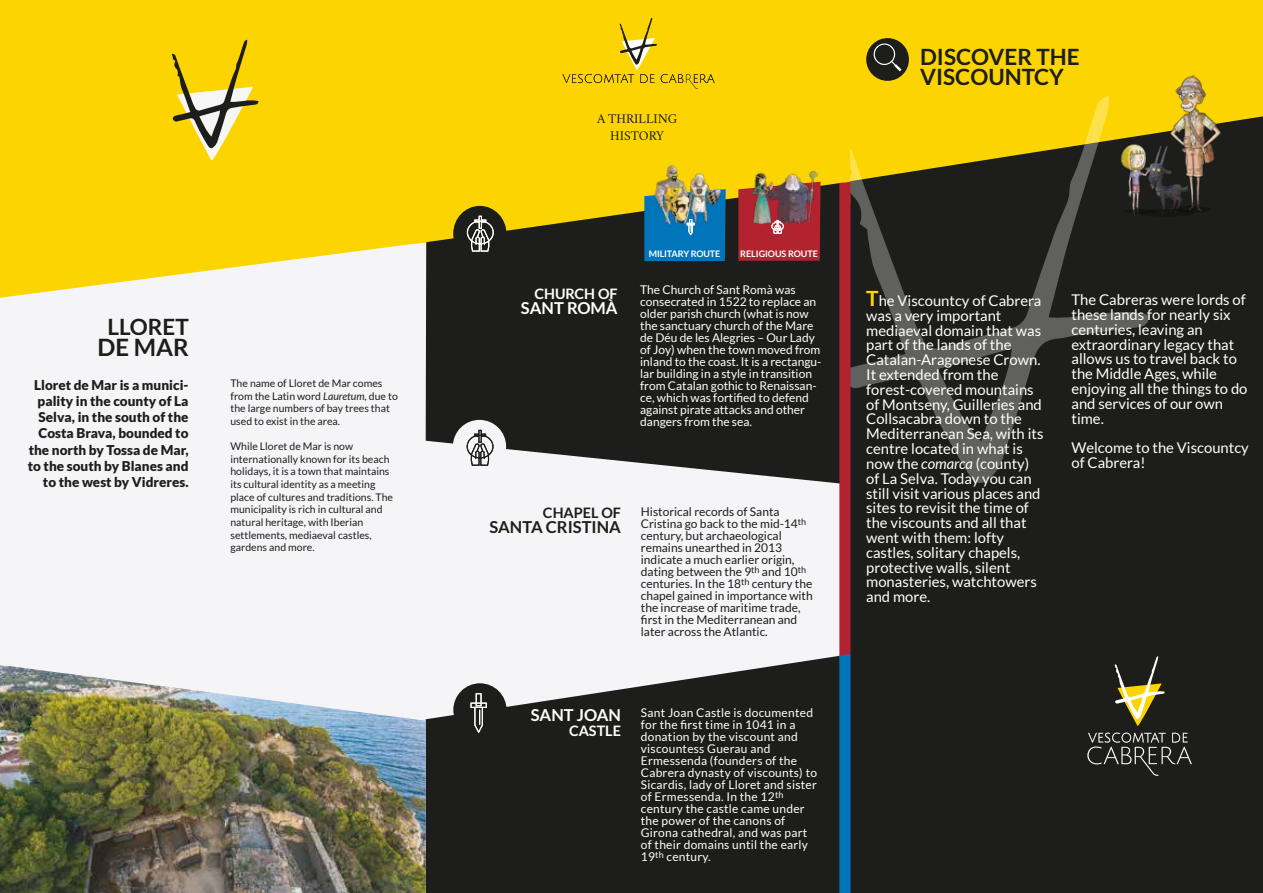
<style>
.page{position:relative;width:1263px;height:893px;background:#fff}
.page>*{position:absolute;margin:0;border:0;box-sizing:border-box;transform-origin:0 0}
.t1{font:700 24px "Lato";color:#1d1d1b}
.t2{font:700 22.5px/19.8px "Lato";color:#1d1d1b}
.t3{font:700 16.5px "Lato";color:#fff}
.t4{font:700 16.5px "Lato";color:#1d1d1b}
.t5{font:14.85px/14.9px "Lato";color:#fff}
.t6{font:700 14.4px "Lato";color:#fff}
.t7{font:700 14.4px "Lato";color:#1d1d1b}
.t8{font:900 13.5px/16.2px "Lato";color:#1d1d1b;text-align:right}
.t9{font:13.5px/16.2px "Crimson";color:#1d1d1b;text-align:center}
.t10{font:12px/12px "Lato";color:#fff}
.t11{font:12px/12px "Lato";letter-spacing:.02em;color:#fff}
.t12{font:12px/12px "Lato";color:#1d1d1b}
.t13{font:10.5px/12.6px "Lato";color:#1d1d1b}
.t14{font:700 9px "Lato";letter-spacing:-.015em;color:#fff}
.s1{font-style:italic}
.s2{font-weight:700;font-size:21px;color:#ffd500}
</style>
<div class="page">
<div style="left:850px;top:0;width:413px;height:115px;background:#fcd500"></div>
<div style="left:866px;top:38px;width:43px;height:43px;background:#1d1d1b;border-radius:50%"></div>
<svg style="left:874px;top:43px;width:27px;height:28px"></svg>
<div style="left:850px;top:115px;width:413px;height:778px;background:#1d1d1b"></div>
<svg style="left:850px;top:95px;width:299px;height:388px;background:#4a4322"></svg>
<svg style="left:1087px;top:733px;width:105px;height:43px;background:#3b3b39"></svg>
<svg style="left:1114px;top:656px;width:51px;height:71px;background:#605a36"></svg>
<img style="left:1106px;top:55px;width:123px;height:163px">
<svg style="left:1124px;top:209px;width:31px;height:5px"></svg>
<div style="left:1139px;top:209px;width:55px;height:8px;background:#151514;border-radius:50%"></div>
<svg style="left:1174px;top:206px;width:37px;height:7px"></svg>
<div style="left:0;top:0;width:843px;height:893px;background:#f5f5f7"></div>
<div style="left:427px;top:0;width:423px;height:183px;background:#fcd500"></div>
<svg style="left:426px;top:183px;width:413px;height:301px;background:#3e3b29"></svg>
<div style="left:453px;top:206px;width:53px;height:55px;background:#1d1d1b;border-radius:50%"></div>
<svg style="left:426px;top:656px;width:413px;height:237px;background:#373736"></svg>
<svg style="left:839px;top:182px;width:11px;height:711px;background:#753f5d"></svg>
<div style="left:453px;top:420px;width:53px;height:53px;background:#f5f5f7;border-radius:50%"></div>
<div style="left:453px;top:683px;width:54px;height:53px;background:#1d1d1b;border-radius:50%"></div>
<div style="left:476px;top:693px;width:6px;height:13px;border:1px solid #fff"></div>
<div style="left:470px;top:702px;width:17px;height:6px;border:1px solid #fff"></div>
<svg style="left:474px;top:706px;width:10px;height:28px"></svg>
<div style="left:467px;top:435px;width:26px;height:23px;border:1px solid #1d1d1b;border-radius:50%"></div>
<svg style="left:470px;top:382px;width:20px;height:84px"></svg>
<img style="left:749px;top:164px;width:69px;height:18px">
<img style="left:653px;top:165px;width:70px;height:24px">
<img style="left:738px;top:182px;width:82px;height:79px">
<img style="left:644px;top:189px;width:82px;height:72px">
<svg style="left:562px;top:18px;width:153px;height:71px;background:#efcc09"></svg>
<div style="left:467px;top:220px;width:27px;height:24px;border:1px solid #fff;border-radius:50%"></div>
<svg style="left:470px;top:167px;width:20px;height:85px"></svg>
<svg style="left:0;top:0;width:427px;height:298px;background:#fbd819"></svg>
<svg style="left:171px;top:40px;width:87px;height:123px;background:#dbc02c"></svg>
<img style="left:0;top:665px;width:426px;height:228px">
<h2 class="t2" style="left:108px;top:317px;width:83px">LLORET</h2>
<h1 class="t1" style="left:97px;top:334px;width:93px">DE MAR</h1>
<p class="t8" style="left:28px;top:377px;width:162px">Lloret de Mar is a munici&shy;pality in the county of La<br>Selva, in the south of the<br>Costa Brava, bounded to the north by Tossa de Mar, to the south by Blanes and to the west by Vidreres.</p>
<p class="t13" style="left:230px;top:377px;width:169px">The name of Lloret de Mar comes from the Latin word <span class="s1">Lauretum</span>, due to the large numbers of bay trees that used to exist in the area.</p>
<p class="t13" style="left:230px;top:440px;width:164px">While Lloret de Mar is now internationally known for its beach holidays, it is a town that maintains its cultural identity as a meeting place of cultures and traditions. The municipality is rich in cultural and natural heritage, with Iberian settlements, mediaeval castles, gardens and more.</p>
<p class="t9" style="left:597px;top:109px;width:82px">A THRILLING<br>HISTORY</p>
<p class="t6" style="left:534px;top:286px;width:85px">CHURCH OF</p>
<p class="t3" style="left:521px;top:298px;width:98px">SANT ROMÀ</p>
<p class="t14" style="left:649px;top:248px;width:73px">MILITARY ROUTE</p>
<p class="t14" style="left:740px;top:249px;width:79px">RELIGIOUS ROUTE</p>
<p class="t10" style="left:640px;top:284px;width:183px">The Church of Sant Romà was consecrated in 1522 to replace an older parish church (what is now the sanctuary church of the Mare de Déu de les Alegries – Our Lady of Joy) when the town moved from inland to the coast. It is a rectangu&shy;lar building in a style in transition from Catalan gothic to Renaissan&shy;ce, which was fortified to defend against pirate attacks and other dangers from the sea.</p>
<p class="t7" style="left:543px;top:505px;width:79px">CHAPEL OF</p>
<p class="t4" style="left:489px;top:517px;width:133px">SANTA CRISTINA</p>
<p class="t12" style="left:641px;top:505px;width:173px">Historical records of Santa<br>Cristina go back to the mid-14<sup>th </sup>century, but archaeological remains unearthed in 2013 indicate a much earlier origin, dating between the 9<sup>th</sup> and 10<sup>th </sup>centuries. In the 18<sup>th</sup> century the chapel gained in importance with the increase of maritime trade, first in the Mediterranean and later across the Atlantic.</p>
<p class="t3" style="left:531px;top:706px;width:92px">SANT JOAN</p>
<p class="t6" style="left:569px;top:722px;width:53px">CASTLE</p>
<p class="t11" style="left:641px;top:707px;width:178px">Sant Joan Castle is documented for the first time in 1041 in a donation by the viscount and viscountess Guerau and<br>Ermessenda (founders of the<br>Cabrera dynasty of viscounts) to<br>Sicardis, lady of Lloret and sister of Ermessenda. In the 12<sup>th </sup>century the castle came under the power of the canons of<br>Girona cathedral, and was part of their domains until the early<br>19<sup>th</sup> century.</p>
<h2 class="t2" style="left:920px;top:46px;width:161px">DISCOVER THE<br>VISCOUNTCY</h2>
<p class="t5" style="left:866px;top:293px;width:179px"><span class="s2">T</span>he Viscountcy of Cabrera was a very important mediaeval domain that was part of the lands of the<br>Catalan-Aragonese Crown.<br>It extended from the forest-covered mountains of Montseny, Guilleries and<br>Collsacabra down to the<br>Mediterranean Sea, with its centre located in what is now the <span class="s1">comarca</span> (county) of La Selva. Today you can still visit various places and sites to revisit the time of the viscounts and all that went with them: lofty castles, solitary chapels, protective walls, silent monasteries, watchtowers and more.</p>
<p class="t5" style="left:1071px;top:292px;width:178px">The Cabreras were lords of these lands for nearly six centuries, leaving an extraordinary legacy that allows us to travel back to the Middle Ages, while enjoying all the things to do and services of our own time.</p>
<p class="t5" style="left:1071px;top:440px;width:179px">Welcome to the Viscountcy of Cabrera!</p>
</div>
